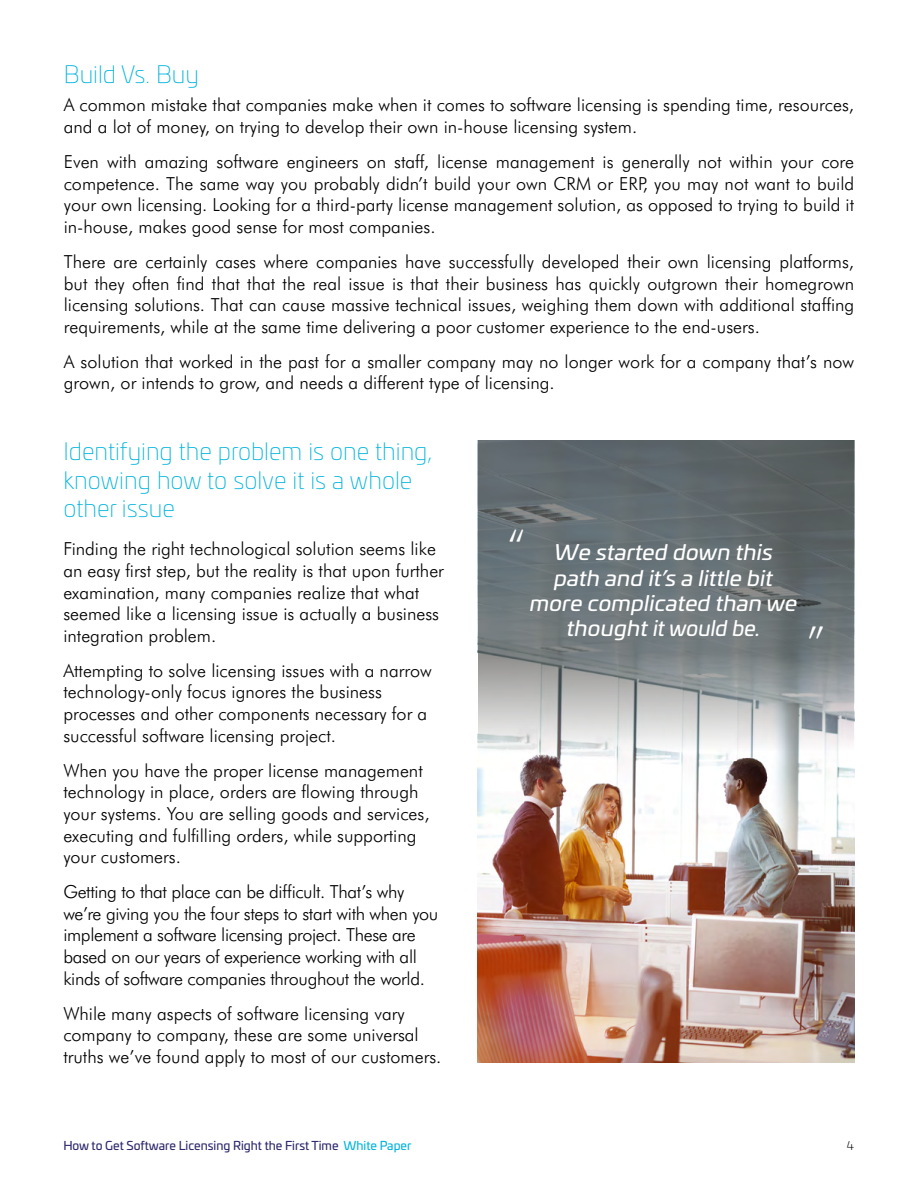
<style>
.page{position:relative;width:918px;height:1188px;background:#fff}
.page>*{position:absolute;margin:0;border:0;box-sizing:border-box;transform-origin:0 0}
.t1{font:300 48px "Univia Pro";color:#fff}
.t2{font:200 24px/28.8px "Univia Pro";color:#00b4dd}
.t3{font:italic 21px/25.2px "Univia Pro";color:#fff;text-align:center;scale:1.07 1}
.t4{font:300 18px/21.6px "Futura BT";color:#000}
.t5{font:300 18px/21.6px "Futura BT";letter-spacing:-.02em;color:#000}
.t6{font:12px "Univia Pro";color:#2c286d}
.t7{font:300 12px "Univia Pro";color:#000}
.s1{color:#00b4dd}
</style>
<div class="page">
<img style="left:478px;top:441px;width:377px;height:622px">
<img style="left:478px;top:441px;width:376px;height:464px">
<h2 class="t2" style="left:64px;top:59px;width:137px">Build Vs. Buy</h2>
<p class="t4" style="left:64px;top:94px;width:792px">A common mistake that companies make when it comes to software licensing is spending time, resources, and a lot of money, on trying to develop their own in-house licensing system.</p>
<p class="t4" style="left:64px;top:150px;width:792px;text-align:justify">Even with amazing software engineers on staff, license management is generally not within your core competence. The same way you probably didn’t build your own CRM or ERP, you may not want to build your own licensing. Looking for a third-party license management solution, as opposed to trying to build it in-house, makes good sense for most companies.</p>
<p class="t4" style="left:64px;top:250px;width:792px;text-align:justify">There are certainly cases where companies have successfully developed their own licensing platforms, but they often find that that the real issue is that their business has quickly outgrown their homegrown licensing solutions. That can cause massive technical issues, weighing them down with additional staffing requirements, while at the same time delivering a poor customer experience to the end-users.</p>
<p class="t4" style="left:64px;top:350px;width:792px">A solution that worked in the past for a smaller company may no longer work for a company that’s now grown, or intends to grow, and needs a different type of licensing.</p>
<h2 class="t2" style="left:63px;top:436px;width:370px">Identifying the problem is one thing, knowing how to solve it is a whole other issue</h2>
<p class="t4" style="left:63px;top:538px;width:382px">Finding the right technological solution seems like an easy first step, but the reality is that upon further examination, many companies realize that what seemed like a licensing issue is actually a business integration problem.</p>
<p class="t4" style="left:63px;top:659px;width:370px">Attempting to solve licensing issues with a narrow technology-only focus ignores the business processes and other components necessary for a successful software licensing project.</p>
<p class="t4" style="left:63px;top:759px;width:368px">When you have the proper license management technology in place, orders are flowing through your systems. You are selling goods and services, executing and fulfilling orders, while supporting your customers.</p>
<p class="t5" style="left:63px;top:880px;width:377px">Getting to that place can be difficult. That’s why we’re giving you the four steps to start with when you implement a software licensing project. These are based on our years of experience working with all kinds of software companies throughout the world.</p>
<p class="t4" style="left:63px;top:1002px;width:380px">While many aspects of software licensing vary company to company, these are some universal truths we’ve found apply to most of our customers.</p>
<h1 class="t1" style="left:507px;top:513px;width:19px">“</h1>
<p class="t3" style="left:530px;top:539px;width:252px">We started down this path and it’s a little bit more complicated than we thought it would be.</p>
<h1 class="t1" style="left:807px;top:610px;width:19px">”</h1>
<p class="t6" style="left:63px;top:1137px;width:350px">How to Get Software Licensing Right the First Time <span class="s1">White Paper</span></p>
<p class="t7" style="left:847px;top:1137px;width:9px">4</p>
</div>
